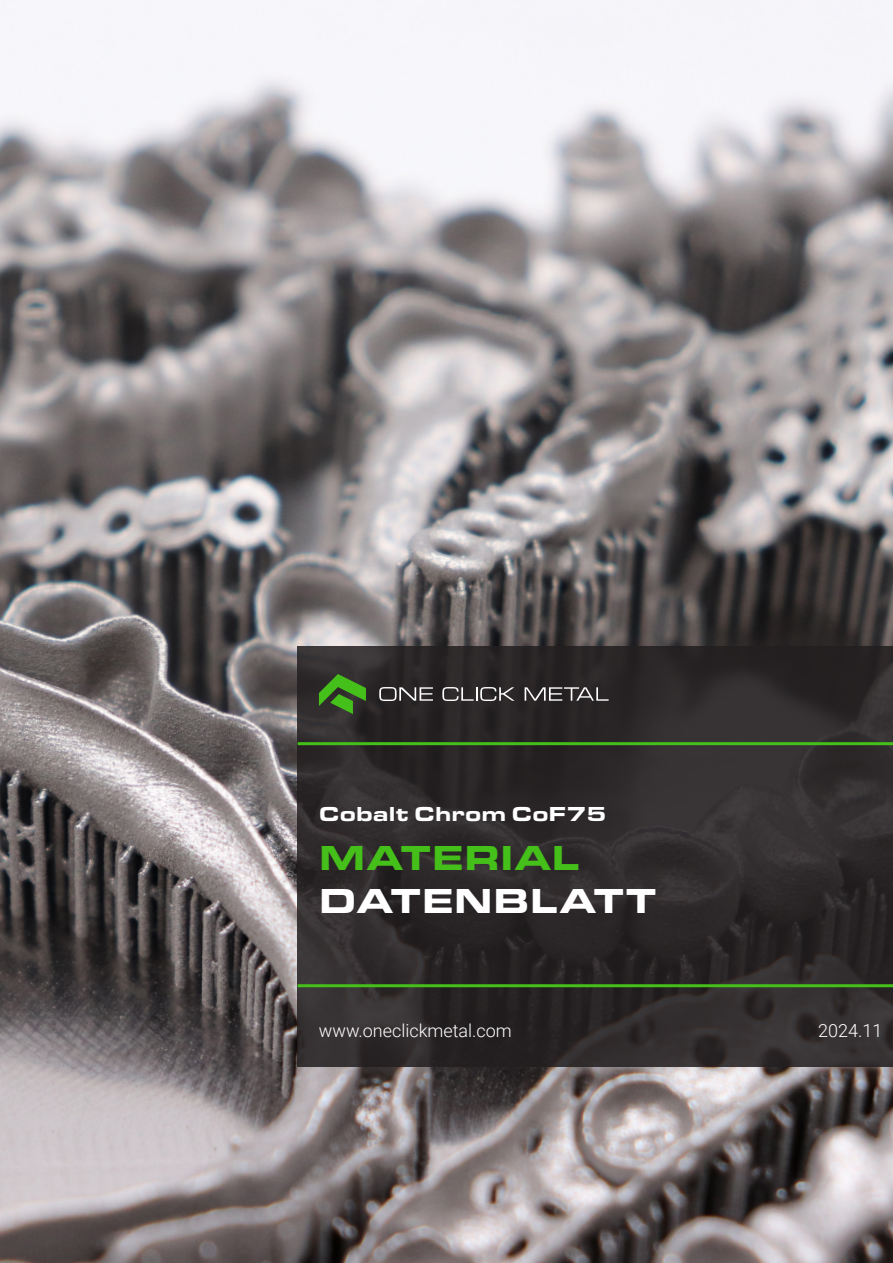
<style>
.page{position:relative;width:893px;height:1263px;background:#fff}
.page>*{position:absolute;margin:0;border:0;box-sizing:border-box;transform-origin:0 0}
.Titel_18_fett{font:900 36px "Eurostile Ext";color:#fff}
.Titel_18_fett-2{font:900 36px "Eurostile Ext";color:#45c01a}
.Titel_18_fett-3{font:900 21px "Eurostile Ext";color:#fff}
.Text_12_normal{font:300 18px "Roboto";color:#fff}
</style>
<div class="page">
<img style="left:0;top:0;width:893px;height:1263px">
<svg style="left:298px;top:646px;width:595px;height:421px;fill:#2d2929"></svg>
<hr style="left:298px;top:984px;width:595px;height:3px;background:#45c01a">
<hr style="left:298px;top:742px;width:595px;height:3px;background:#45c01a">
<svg style="left:379px;top:687px;width:54px;height:14px"></svg>
<svg style="left:442px;top:687px;width:73px;height:14px"></svg>
<svg style="left:525px;top:687px;width:84px;height:14px"></svg>
<svg style="left:319px;top:674px;width:47px;height:40px"></svg>
<p class="Titel_18_fett-3" style="left:319px;top:798px;width:289px">Cobalt Chrom CoF75</p>
<p class="Titel_18_fett-2" style="left:319px;top:831px;width:262px">MATERIAL</p>
<p class="Titel_18_fett" style="left:319px;top:874px;width:339px">DATENBLATT</p>
<p class="Text_12_normal" style="left:319px;top:1018px;width:194px">www.oneclickmetal.com</p>
<p class="Text_12_normal" style="left:818px;top:1018px;width:66px">2024.11</p>
</div>
